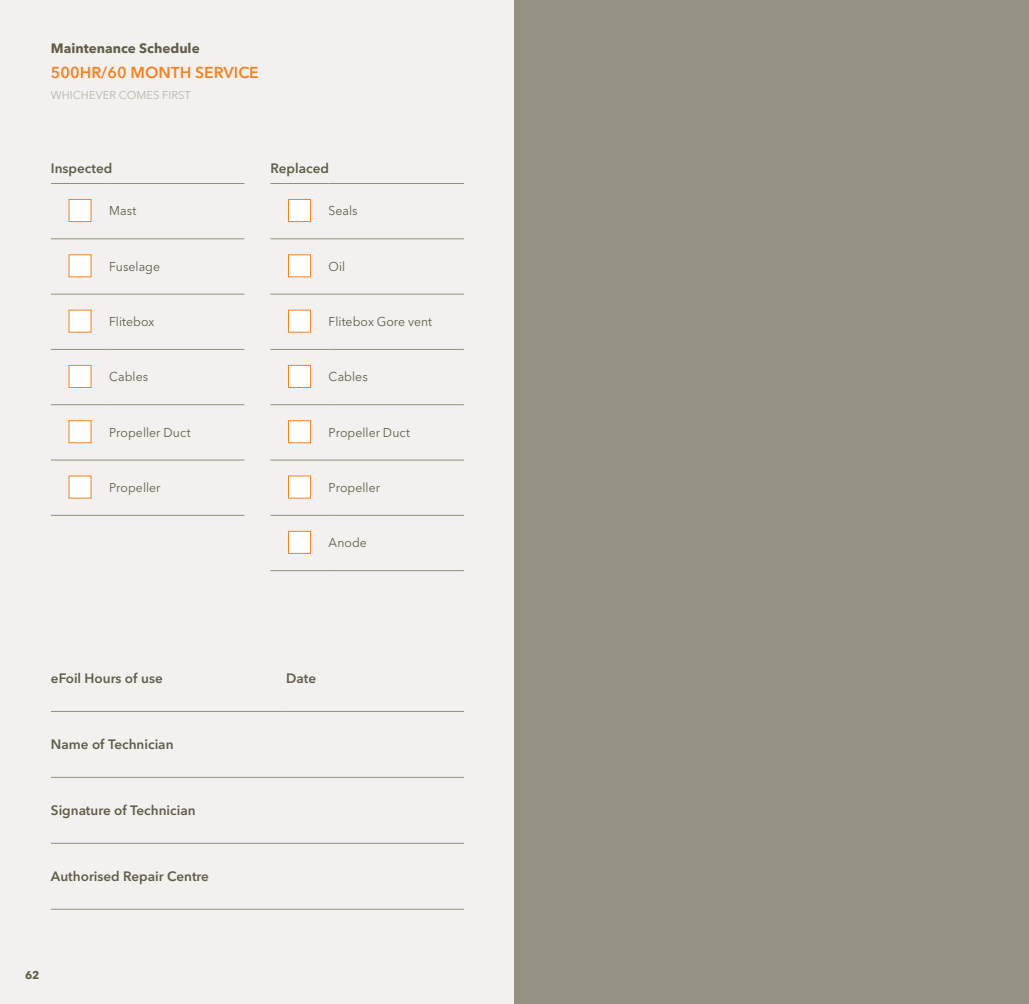
<style>
.page{position:relative;width:1029px;height:1004px;background:#fff}
.page>*{position:absolute;margin:0;border:0;box-sizing:border-box;transform-origin:0 0}
.t1{font:600 15.75px "Avenir Next LT Pro";color:#f58220}
.t2{font:600 13.5px "Avenir Next LT Pro";color:#625c49}
.t3{font:700 13.5px "Avenir Next LT Pro";color:#625c49}
.t4{font:12.75px "Avenir Next LT Pro";letter-spacing:.005em;color:#625d48;scale:.96 1}
.t5{font:11.25px "Avenir Next LT Pro";color:#b8b5a7}
.t6{font:700 11.25px "Avenir Next LT Pro";color:#625c49}
</style>
<div class="page">
<div style="left:0;top:0;width:514px;height:1003px;background:#f2f1f0"></div>
<hr style="left:109px;top:238px;width:135px;height:1px;background:#948f7c">
<hr style="left:109px;top:294px;width:135px;height:1px;background:#948f7c">
<hr style="left:109px;top:349px;width:135px;height:1px;background:#948f7c">
<hr style="left:109px;top:460px;width:135px;height:1px;background:#948f7c">
<hr style="left:109px;top:515px;width:135px;height:1px;background:#948f7c">
<hr style="left:51px;top:183px;width:58px;height:1px;background:#948f7c">
<hr style="left:109px;top:183px;width:135px;height:1px;background:#948f7c">
<hr style="left:51px;top:238px;width:58px;height:1px;background:#948f7c">
<hr style="left:51px;top:294px;width:58px;height:1px;background:#948f7c">
<hr style="left:51px;top:349px;width:58px;height:1px;background:#948f7c">
<hr style="left:51px;top:404px;width:58px;height:1px;background:#948f7c">
<hr style="left:109px;top:404px;width:135px;height:1px;background:#948f7c">
<hr style="left:51px;top:460px;width:58px;height:1px;background:#948f7c">
<hr style="left:51px;top:515px;width:58px;height:1px;background:#948f7c">
<div style="left:69px;top:199px;width:22px;height:23px;background:#fff;border:1px solid #f58220"></div>
<div style="left:69px;top:254px;width:22px;height:23px;background:#fff"></div>
<div style="left:69px;top:310px;width:22px;height:22px;background:#fff"></div>
<div style="left:69px;top:365px;width:22px;height:22px;background:#fff"></div>
<div style="left:69px;top:420px;width:22px;height:23px;background:#fff"></div>
<div style="left:69px;top:476px;width:22px;height:22px;background:#fff"></div>
<hr style="left:51px;top:711px;width:235px;height:1px;background:#948f7c">
<hr style="left:286px;top:711px;width:178px;height:1px;background:#948f7c">
<hr style="left:51px;top:777px;width:235px;height:1px;background:#948f7c">
<hr style="left:286px;top:777px;width:178px;height:1px;background:#948f7c">
<hr style="left:51px;top:843px;width:235px;height:1px;background:#948f7c">
<hr style="left:286px;top:843px;width:178px;height:1px;background:#948f7c">
<hr style="left:51px;top:909px;width:235px;height:1px;background:#948f7c">
<hr style="left:286px;top:909px;width:178px;height:1px;background:#948f7c">
<hr style="left:329px;top:238px;width:135px;height:1px;background:#948f7c">
<hr style="left:329px;top:349px;width:135px;height:1px;background:#948f7c">
<hr style="left:329px;top:404px;width:135px;height:1px;background:#948f7c">
<hr style="left:329px;top:460px;width:135px;height:1px;background:#948f7c">
<hr style="left:329px;top:515px;width:135px;height:1px;background:#948f7c">
<hr style="left:329px;top:570px;width:135px;height:1px;background:#948f7c">
<hr style="left:270px;top:183px;width:59px;height:1px;background:#948f7c">
<hr style="left:329px;top:183px;width:135px;height:1px;background:#948f7c">
<hr style="left:270px;top:238px;width:59px;height:1px;background:#948f7c">
<hr style="left:270px;top:294px;width:59px;height:1px;background:#948f7c">
<hr style="left:329px;top:294px;width:135px;height:1px;background:#948f7c">
<hr style="left:270px;top:349px;width:59px;height:1px;background:#948f7c">
<hr style="left:270px;top:404px;width:59px;height:1px;background:#948f7c">
<hr style="left:270px;top:460px;width:59px;height:1px;background:#948f7c">
<hr style="left:270px;top:515px;width:59px;height:1px;background:#948f7c">
<hr style="left:270px;top:570px;width:59px;height:1px;background:#948f7c">
<div style="left:288px;top:199px;width:23px;height:23px;background:#fff;border:1px solid #f58220"></div>
<div style="left:288px;top:254px;width:23px;height:23px;background:#fff;border:1px solid #f58220"></div>
<div style="left:288px;top:310px;width:23px;height:22px;background:#fff;border:1px solid #f58220"></div>
<div style="left:288px;top:365px;width:23px;height:22px;background:#fff;border:1px solid #f58220"></div>
<div style="left:288px;top:420px;width:23px;height:23px;background:#fff;border:1px solid #f58220"></div>
<div style="left:288px;top:476px;width:23px;height:22px;background:#fff;border:1px solid #f58220"></div>
<div style="left:288px;top:531px;width:23px;height:22px;background:#fff;border:1px solid #f58220"></div>
<div style="left:514px;top:0;width:515px;height:1003px;background:#959182"></div>
<p class="t3" style="left:51px;top:40px;width:150px">Maintenance Schedule</p>
<p class="t1" style="left:51px;top:63px;width:209px">500HR/60 MONTH SERVICE</p>
<p class="t5" style="left:51px;top:88px;width:141px">WHICHEVER COMES FIRST</p>
<p class="t2" style="left:51px;top:160px;width:63px">Inspected</p>
<p class="t4" style="left:109px;top:203px;width:30px">Mast</p>
<p class="t2" style="left:270px;top:160px;width:60px">Replaced</p>
<p class="t4" style="left:329px;top:203px;width:32px">Seals</p>
<p class="t4" style="left:109px;top:258px;width:55px">Fuselage</p>
<p class="t4" style="left:329px;top:258px;width:19px">Oil</p>
<p class="t4" style="left:109px;top:314px;width:49px">Flitebox</p>
<p class="t4" style="left:329px;top:314px;width:109px">Flitebox Gore vent</p>
<p class="t4" style="left:109px;top:369px;width:42px">Cables</p>
<p class="t4" style="left:329px;top:369px;width:42px">Cables</p>
<p class="t4" style="left:109px;top:424px;width:86px">Propeller Duct</p>
<p class="t4" style="left:329px;top:424px;width:86px">Propeller Duct</p>
<p class="t4" style="left:109px;top:480px;width:55px">Propeller</p>
<p class="t4" style="left:329px;top:480px;width:55px">Propeller</p>
<p class="t4" style="left:329px;top:535px;width:41px">Anode</p>
<p class="t2" style="left:51px;top:670px;width:113px">eFoil Hours of use</p>
<p class="t2" style="left:286px;top:670px;width:31px">Date</p>
<p class="t2" style="left:51px;top:736px;width:124px">Name of Technician</p>
<p class="t2" style="left:51px;top:801px;width:146px">Signature of Technician</p>
<p class="t2" style="left:51px;top:867px;width:160px">Authorised Repair Centre</p>
<p class="t6" style="left:25px;top:967px;width:16px">62</p>
</div>
